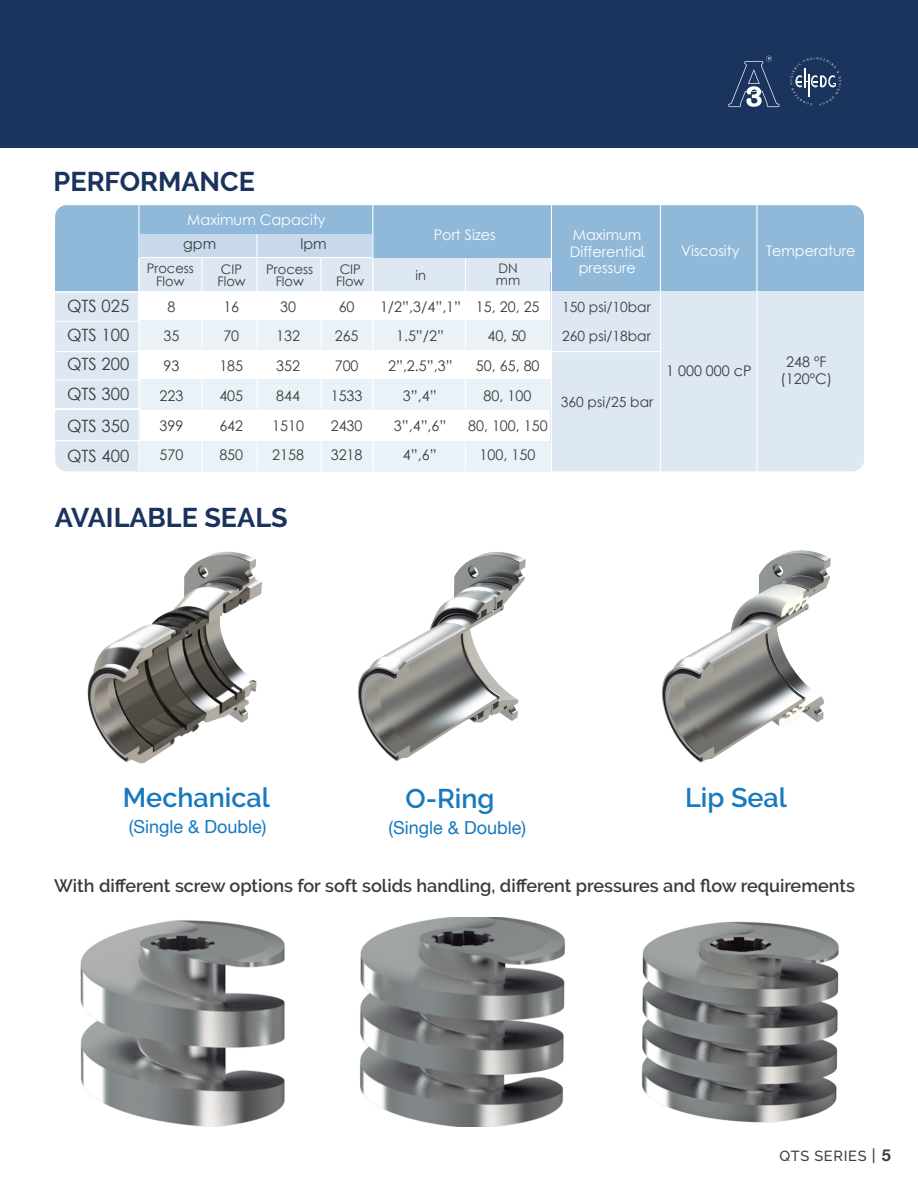
<style>
.page{position:relative;width:918px;height:1188px;background:#fff}
.page>*{position:absolute;margin:0;border:0;box-sizing:border-box;transform-origin:0 0}
.t1{font:700 27px "Raleway";color:#1a345d}
.t2{font:600 27px "Raleway";color:#1779bf}
.t3{font:600 18px "Raleway";color:#383c3b}
.t4{font:18px "Helvetica Neue";color:#1779bf}
.t5{font:16.95px/29.2px "Century Gothic";color:#383d3d;text-align:justify}
.t6{font:14.7px/29.7px "Century Gothic";color:#383d3d;text-align:center}
.t7{font:14.7px/16.5px "Century Gothic";color:#fff;text-align:center}
.t8{font:500 14.55px "Raleway";letter-spacing:.05em;color:#3e3e3f}
.t9{font:14.1px "Century Gothic";color:#383d3d}
.t10{font:13.2px/12.5px "Century Gothic";color:#383d3d}
.s1{font-family:"Raleway";font-size:15px}
.s2{font-size:16.35px}
.s3{font-family:"Helvetica Neue";font-weight:700;font-size:16.35px}
</style>
<div class="page">
<div style="left:0;top:0;width:918px;height:147px;background:#1a345d"></div>
<svg style="left:728px;top:56px;width:51px;height:51px"></svg>
<img style="left:80px;top:920px;width:205px;height:206px">
<img style="left:360px;top:917px;width:205px;height:209px">
<img style="left:641px;top:921px;width:198px;height:202px">
<img style="left:358px;top:552px;width:168px;height:210px">
<img style="left:662px;top:550px;width:169px;height:213px">
<div style="left:138px;top:441px;width:414px;height:30px;background:#ebf2f7"></div>
<div style="left:55px;top:379px;width:85px;height:31px;background:#dee8f2"></div>
<div style="left:55px;top:410px;width:85px;height:30px;background:#dee8f2"></div>
<svg style="left:55px;top:205px;width:809px;height:67px;background:#96bcdb"></svg>
<div style="left:55px;top:229px;width:85px;height:64px;background:#8fb8d9"></div>
<div style="left:138px;top:258px;width:235px;height:35px;background:#dee8f2"></div>
<div style="left:318px;top:258px;width:233px;height:35px;background:#dee8f2"></div>
<div style="left:551px;top:272px;width:313px;height:21px;background:#8fb8d9"></div>
<div style="left:55px;top:291px;width:85px;height:31px;background:#dee8f2"></div>
<div style="left:138px;top:291px;width:414px;height:31px;background:#fff"></div>
<div style="left:551px;top:291px;width:313px;height:31px;background:#dee8f2"></div>
<div style="left:55px;top:321px;width:85px;height:30px;background:#dee8f2"></div>
<div style="left:138px;top:321px;width:414px;height:30px;background:#ebf2f7"></div>
<div style="left:551px;top:321px;width:313px;height:30px;background:#dee8f2"></div>
<div style="left:55px;top:350px;width:85px;height:30px;background:#dee8f2"></div>
<div style="left:551px;top:350px;width:313px;height:91px;background:#dee8f2"></div>
<div style="left:55px;top:441px;width:83px;height:30px;background:#dee8f2"></div>
<div style="left:552px;top:441px;width:312px;height:30px;background:#dee8f2"></div>
<div style="left:138px;top:350px;width:414px;height:30px;background:#fff"></div>
<div style="left:138px;top:379px;width:414px;height:31px;background:#ebf2f7"></div>
<hr style="left:138px;top:205px;width:2px;height:266px;background:#fff">
<hr style="left:372px;top:205px;width:1px;height:266px;background:#fff">
<hr style="left:465px;top:258px;width:1px;height:213px;background:#fff">
<hr style="left:551px;top:205px;width:1px;height:267px;background:#fff">
<hr style="left:756px;top:205px;width:1px;height:266px;background:#fff">
<hr style="left:256px;top:234px;width:2px;height:237px;background:#fff">
<hr style="left:201px;top:258px;width:1px;height:213px;background:#fff">
<hr style="left:320px;top:258px;width:2px;height:213px;background:#fff">
<hr style="left:660px;top:205px;width:1px;height:266px;background:#fff">
<hr style="left:55px;top:291px;width:85px;height:2px;background:#fff">
<hr style="left:55px;top:321px;width:85px;height:1px;background:#fff">
<hr style="left:55px;top:351px;width:605px;height:1px;background:#fff">
<hr style="left:55px;top:379px;width:85px;height:1px;background:#fff">
<hr style="left:55px;top:409px;width:85px;height:1px;background:#fff">
<svg style="left:790px;top:57px;width:51px;height:48px"></svg>
<img style="left:87px;top:551px;width:175px;height:213px">
<p class="t1" style="left:54px;top:166px;width:203px">PERFORMANCE</p>
<p class="t7" style="left:187px;top:211px;width:140px">Maximum Capacity</p>
<p class="t6" style="left:183px;top:229px;width:34px">gpm</p>
<p class="t6" style="left:301px;top:229px;width:28px">lpm</p>
<p class="t10" style="left:147px;top:262px;width:49px;text-align:center">Process<br>Flow</p>
<p class="t10" style="left:217px;top:263px;width:30px">CIP<br>Flow</p>
<p class="t10" style="left:336px;top:263px;width:30px">CIP<br>Flow</p>
<p class="t10" style="left:266px;top:262px;width:49px;text-align:center">Process<br>Flow</p>
<p class="t7" style="left:434px;top:226px;width:64px">Port Sizes</p>
<p class="t10" style="left:415px;top:268px;width:12px">in</p>
<p class="t10" style="left:496px;top:262px;width:26px">DN mm</p>
<p class="t5" style="left:67px;top:291px;width:64px">QTS 025</p>
<p class="t5" style="left:67px;top:320px;width:64px">QTS 100<br>QTS 200<br>QTS 300</p>
<p class="t5" style="left:67px;top:411px;width:64px">QTS 350</p>
<p class="t5" style="left:67px;top:441px;width:64px">QTS 400</p>
<p class="t6" style="left:159px;top:291px;width:25px">8<br>35<br>93<br>223<br>399<br>570</p>
<p class="t6" style="left:219px;top:291px;width:25px;text-align:left">16<br>70<br>185<br>405<br>642<br>850</p>
<p class="t6" style="left:272px;top:291px;width:33px">30<br>132<br>352<br>844<br>1510<br>2158</p>
<p class="t6" style="left:331px;top:291px;width:33px">60<br>265<br>700<br>1533<br>2430<br>3218</p>
<p class="t6" style="left:380px;top:291px;width:83px">1/2”,3/4”,1”<br>1.5”/2”<br>2”,2.5”,3”<br>3”,4”<br>3”,4”,6”<br>4”,6”</p>
<p class="t6" style="left:468px;top:291px;width:81px">15, 20, 25<br>40, 50<br>50, 65, 80<br>80, 100<br>80, 100, 150<br>100, 150</p>
<p class="t7" style="left:570px;top:226px;width:77px">Maximum<br>Differentia<span class="s1">l </span>pressure</p>
<p class="t9" style="left:562px;top:297px;width:90px">150 psi/10bar</p>
<p class="t9" style="left:562px;top:326px;width:90px">260 psi/18bar</p>
<p class="t9" style="left:561px;top:392px;width:94px">360 psi/25 bar</p>
<p class="t7" style="left:681px;top:242px;width:60px">Viscosity</p>
<p class="t7" style="left:766px;top:242px;width:91px">Temperature</p>
<p class="t6" style="left:666px;top:355px;width:87px">1 000 000 cP</p>
<p class="t6" style="left:781px;top:353px;width:53px;line-height:17.5px">248 ºF (120ºC)</p>
<p class="t1" style="left:55px;top:502px;width:234px">AVAILABLE SEALS</p>
<p class="t2" style="left:123px;top:782px;width:148px">Mechanical</p>
<p class="t4" style="left:129px;top:814px;width:139px">(Single &amp; Double)</p>
<p class="t4" style="left:388px;top:815px;width:139px">(Single &amp; Double)</p>
<p class="t2" style="left:405px;top:783px;width:91px">O-Ring</p>
<p class="t2" style="left:685px;top:782px;width:103px">Lip Seal</p>
<p class="t3" style="left:54px;top:875px;width:802px">With different screw options for soft solids handling, different pressures and flow requirements</p>
<p class="t8" style="left:779px;top:1147px;width:113px">QTS SERIES <span class="s2">|</span> <span class="s3">5</span></p>
</div>
